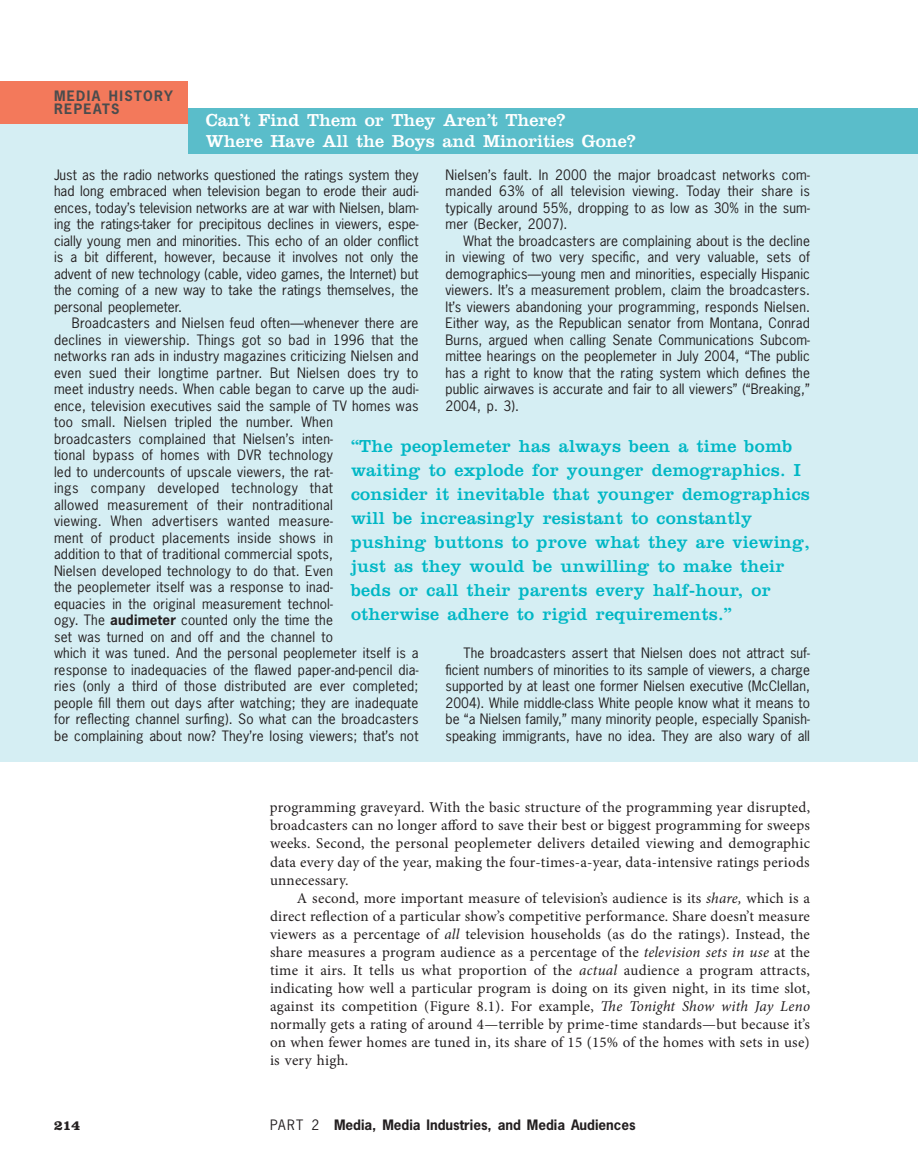
<style>
.page{position:relative;width:918px;height:1175px;background:#fff}
.page>*{position:absolute;margin:0;border:0;box-sizing:border-box;transform-origin:0 0}
.t1{font:18px/24px "Clarendon LT Std";letter-spacing:.015em;color:#00b7c5}
.t2{font:18px/21px "Clarendon LT Std";color:#fff}
.t3{font:15px/18px "Minion Pro";letter-spacing:.015em;color:#231f20;text-align:justify}
.t4{font:700 14.25px "Clarendon LT Std";color:#231f20}
.t5{font:13.5px/16.5px "News Gothic Std";letter-spacing:.015em;color:#231f20;text-align:justify}
.t6{font:700 13.5px "News Gothic Std";color:#231f20}
.t7{font:700 13.5px/13.5px "News Gothic Std";letter-spacing:.1em;color:#4b4c4d}
.s1{font-weight:700}
.s2{font-style:italic}
.s3{font-weight:400}
</style>
<div class="page">
<div style="left:0;top:124px;width:918px;height:638px;background:#d5eef3"></div>
<div style="left:0;top:81px;width:188px;height:43px;background:#f3795b"></div>
<div style="left:188px;top:108px;width:730px;height:45px;background:#5abdca"></div>
<p class="t7" style="left:54px;top:90px;width:120px">MEDIA HISTORY<br>REPEATS</p>
<h1 class="t2" style="left:206px;top:111px;width:431px">Can’t Find Them or They Aren’t There?<br>Where Have All the Boys and Minorities Gone?</h1>
<p class="t5" style="left:54px;top:167px;width:366px">Just as the radio networks questioned the ratings system they had long embraced when television began to erode their audi&shy;ences, today’s television networks are at war with Nielsen, blam&shy;ing the ratings-taker for precipitous declines in viewers, espe&shy;cially young men and minorities. This echo of an older conflict is a bit different, however, because it involves not only the advent of new technology (cable, video games, the Internet) but the coming of a new way to take the ratings themselves, the personal peoplemeter.</p>
<p class="t5" style="left:54px;top:316px;width:366px;text-align:left;text-indent:18px">Broadcasters and Nielsen feud often—whenever there are declines in viewership. Things got so bad in 1996 that the networks ran ads in industry magazines criticizing Nielsen and even sued their longtime partner. But Nielsen does try to meet industry needs. When cable began to carve up the audi&shy;ence, television executives said the sample of TV homes was too small. Nielsen tripled the number. When<br>broadcasters complained that Nielsen’s inten-<br>tional bypass of homes with DVR technology<br>led to undercounts of upscale viewers, the rat-<br>ings company developed technology that<br>allowed measurement of their nontraditional<br>viewing. When advertisers wanted measure-<br>ment of product placements inside shows in<br>addition to that of traditional commercial spots,<br>Nielsen developed technology to do that. Even<br>the peoplemeter itself was a response to inad-<br>equacies in the original measurement technol-<br>ogy. The <span class="s1">audimeter</span> counted only the time the<br>set was turned on and off and the channel to<br>which it was tuned. And the personal peoplemeter itself is a response to inadequacies of the flawed paper-and-pencil dia&shy;ries (only a third of those distributed are ever completed; people fill them out days after watching; they are inadequate for reflecting channel surfing). So what can the broadcasters be complaining about now? They’re losing viewers; that’s not</p>
<p class="t5" style="left:446px;top:167px;width:366px">Nielsen’s fault. In 2000 the major broadcast networks com&shy;manded 63% of all television viewing. Today their share is typically around 55%, dropping to as low as 30% in the sum&shy;mer (Becker, 2007).</p>
<p class="t5" style="left:446px;top:233px;width:366px;text-indent:18px">What the broadcasters are complaining about is the decline in viewing of two very specific, and very valuable, sets of demographics—young men and minorities, especially Hispanic viewers. It’s a measurement problem, claim the broadcasters.<br>It’s viewers abandoning your programming, responds Nielsen.<br>Either way, as the Republican senator from Montana, Conrad Burns, argued when calling Senate Communications Subcom&shy;mittee hearings on the peoplemeter in July 2004, “The public has a right to know that the rating system which defines the public airwaves is accurate and fair to all viewers” (“Breaking,” 2004, p. 3).</p>
<p class="t1" style="left:351px;top:435px;width:461px">“The peoplemeter has always been a time bomb waiting to explode for younger demographics. I consider it inevitable that younger demographics will be increasingly resistant to constantly pushing buttons to prove what they are viewing, just as they would be unwilling to make their beds or call their parents every half-hour, or otherwise adhere to rigid requirements.”</p>
<p class="t5" style="left:445px;top:646px;width:366px;text-indent:18px">The broadcasters assert that Nielsen does not attract suf&shy;ficient numbers of minorities to its sample of viewers, a charge supported by at least one former Nielsen executive (McClellan, 2004). While middle-class White people know what it means to be “a Nielsen family,” many minority people, especially Spanish&shy;speaking immigrants, have no idea. They are also wary of all</p>
<p class="t3" style="left:270px;top:800px;width:542px">programming graveyard. With the basic structure of the programming year disrupted, broadcasters can no longer afford to save their best or biggest programming for sweeps weeks. Second, the personal peoplemeter delivers detailed viewing and demographic data every day of the year, making the four-times-a-year, data-intensive ratings periods unnecessary.</p>
<p class="t3" style="left:270px;top:890px;width:542px;text-indent:27px">A second, more important measure of television’s audience is its <span class="s2">share,</span> which is a direct reflection of a particular show’s competitive performance. Share doesn’t measure viewers as a percentage of <span class="s2">all</span> television households (as do the ratings). Instead, the share measures a program audience as a percentage of the <span class="s2">television sets in use</span> at the time it airs. It tells us what proportion of the <span class="s2">actual</span> audience a program attracts, indicating how well a particular program is doing on its given night, in its time slot, against its competition ( Figure 8.1 ). For example, <span class="s2">The Tonight Show with Jay Leno </span>normally gets a rating of around 4—terrible by prime-time standards—but because it’s on when fewer homes are tuned in, its share of 15 (15% of the homes with sets in use) is very high.</p>
<p class="t4" style="left:54px;top:1119px;width:28px">214</p>
<p class="t6" style="left:270px;top:1119px;width:367px"><span class="s3">PART 2</span> Media, Media Industries, and Media Audiences</p>
</div>
